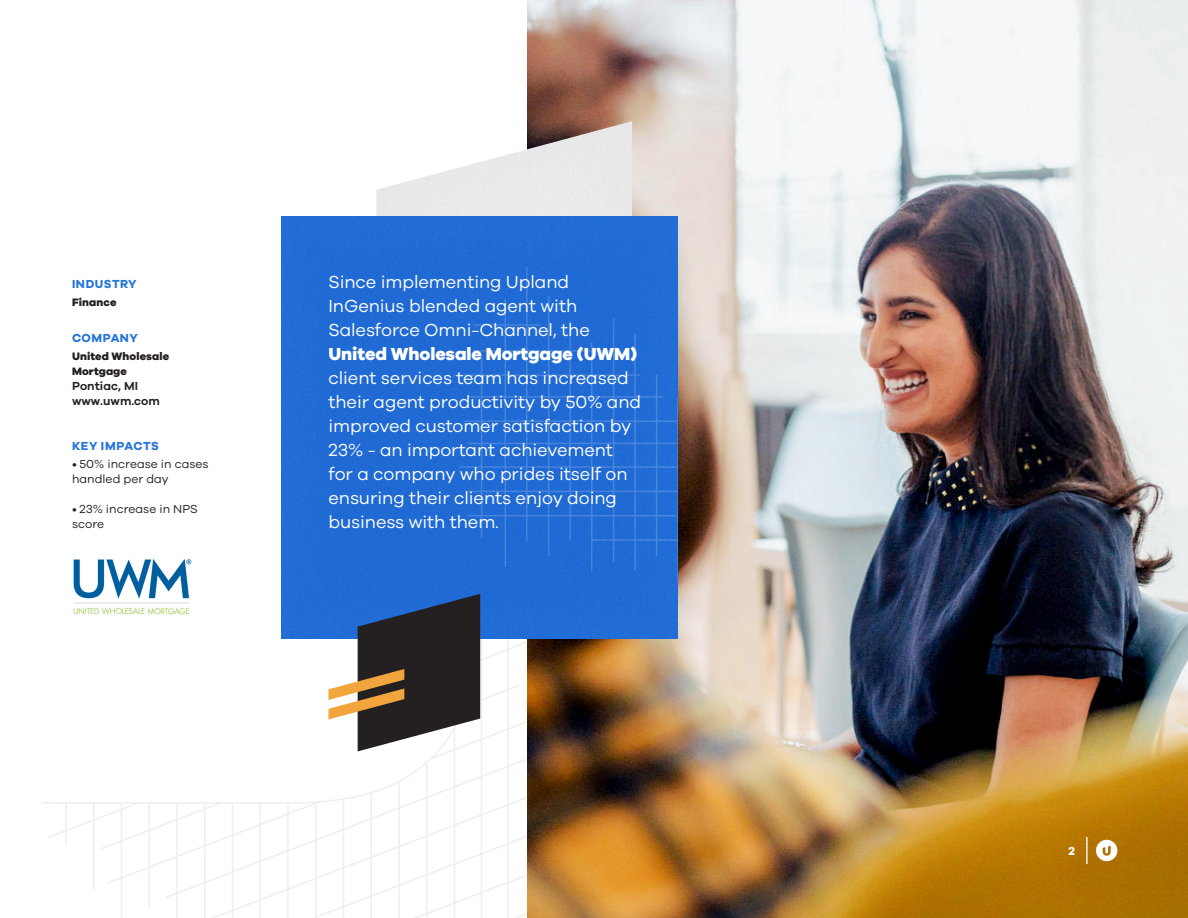
<style>
.page{position:relative;width:1188px;height:918px;background:#fff}
.page>*{position:absolute;margin:0;border:0;box-sizing:border-box;transform-origin:0 0}
.P_-_Big_Lead{font:18px/24px "Galano Grotesque";letter-spacing:-.005em;color:#fff}
.t1{font:12px/15px "Galano Grotesque";color:#241f20}
.Caption_-_H3{font:700 12px "Galano Grotesque";letter-spacing:.04em;color:#2574db}
.Caption_-_Company_B{font:600 12px/15px "Galano Grotesque";letter-spacing:.005em;color:#241f20}
.t2{font:700 12px "Galano Grotesque";color:#fff}
.Caption_-_Proper_Na{font:800 11.1px/15px "Galano Grotesque";letter-spacing:.01em;color:#241f20}
.s1{font-weight:800}
</style>
<div class="page">
<svg style="left:42px;top:640px;width:485px;height:278px"></svg>
<img style="left:73px;top:559px;width:119px;height:56px">
<img style="left:527px;top:0;width:661px;height:918px">
<svg style="left:376px;top:120px;width:257px;height:94px;fill:#eaeaea"></svg>
<div style="left:281px;top:214px;width:399px;height:426px;background:#206bd5"></div>
<svg style="left:328px;top:594px;width:152px;height:157px"></svg>
<svg style="left:1096px;top:840px;width:21px;height:21px"></svg>
<hr style="left:1086px;top:837px;width:2px;height:27px;background:#efefef">
<p class="Caption_-_H3" style="left:72px;top:277px;width:66px">INDUSTRY</p>
<p class="Caption_-_Proper_Na" style="left:72px;top:294px;width:46px">Finance</p>
<p class="Caption_-_H3" style="left:72px;top:331px;width:67px">COMPANY</p>
<p class="Caption_-_Proper_Na" style="left:72px;top:348px;width:99px">United Wholesale<br>Mortgage</p>
<p class="Caption_-_Company_B" style="left:72px;top:378px;width:89px">Pontiac, MI www.uwm.com</p>
<p class="Caption_-_H3" style="left:72px;top:439px;width:88px">KEY IMPACTS</p>
<p class="t1" style="left:72px;top:456px;width:138px">• 50% increase in cases handled per day</p>
<p class="t1" style="left:72px;top:501px;width:127px">• 23% increase in NPS score</p>
<p class="P_-_Big_Lead" style="left:328px;top:269px;width:314px">Since implementing Upland<br>InGenius blended agent with<br>Salesforce Omni-Channel, the<br><span class="s1">United Wholesale Mortgage (UWM) </span>client services team has increased their agent productivity by 50% and improved customer satisfaction by<br>23% - an important achievement for a company who prides itself on ensuring their clients enjoy doing business with them.</p>
<p class="t2" style="left:1068px;top:844px;width:8px">2</p>
</div>
